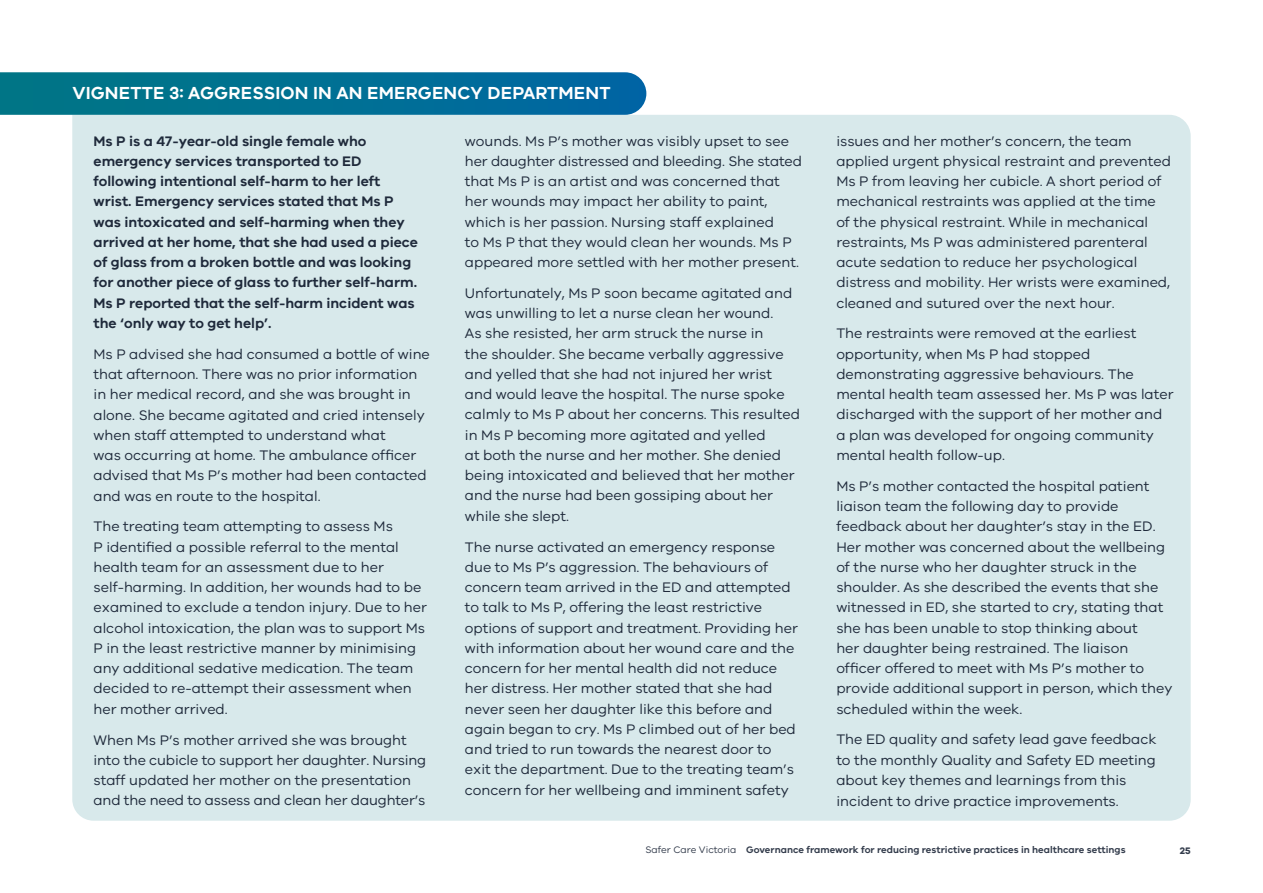
<style>
.page{position:relative;width:1263px;height:893px;background:#fff}
.page>*{position:absolute;margin:0;border:0;box-sizing:border-box;transform-origin:0 0}
.t1{font:600 18px "VIC";letter-spacing:.01em;color:#fff}
.t2{font:14.25px/20.2px "VIC";color:#1f2a3b}
.t3{font:600 14.25px/20.2px "VIC";color:#1f2a3b}
.t4{font:600 9.75px "VIC";color:#333c4c}
.t5{font:700 9.75px "VIC";color:#333c4c}
.s1{font-weight:400}
</style>
<div class="page">
<div style="left:72px;top:115px;width:1119px;height:706px;background:#d8e9eb"></div>
<svg style="left:0;top:72px;width:646px;height:43px;background:#047195"></svg>
<p class="t1" style="left:72px;top:82px;width:540px">VIGNETTE 3: AGGRESSION IN AN EMERGENCY DEPARTMENT</p>
<p class="t3" style="left:94px;top:130px;width:326px">Ms P is a 47-year-old single female who emergency services transported to ED following intentional self-harm to her left wrist. Emergency services stated that Ms P was intoxicated and self-harming when they arrived at her home, that she had used a piece of glass from a broken bottle and was looking for another piece of glass to further self-harm.<br>Ms P reported that the self-harm incident was the ‘only way to get help’.</p>
<p class="t2" style="left:94px;top:343px;width:338px">Ms P advised she had consumed a bottle of wine that afternoon. There was no prior information in her medical record, and she was brought in alone. She became agitated and cried intensely when staff attempted to understand what<br>was occurring at home. The ambulance officer advised that Ms P’s mother had been contacted and was en route to the hospital.</p>
<p class="t2" style="left:94px;top:516px;width:335px">The treating team attempting to assess Ms<br>P identified a possible referral to the mental health team for an assessment due to her self-harming. In addition, her wounds had to be examined to exclude a tendon injury. Due to her alcohol intoxication, the plan was to support Ms P in the least restrictive manner by minimising any additional sedative medication. The team decided to re-attempt their assessment when her mother arrived.</p>
<p class="t2" style="left:94px;top:729px;width:334px">When Ms P’s mother arrived she was brought into the cubicle to support her daughter. Nursing staff updated her mother on the presentation and the need to assess and clean her daughter’s</p>
<p class="t2" style="left:836px;top:130px;width:336px">issues and her mother’s concern, the team applied urgent physical restraint and prevented Ms P from leaving her cubicle. A short period of mechanical restraints was applied at the time of the physical restraint. While in mechanical restraints, Ms P was administered parenteral acute sedation to reduce her psychological distress and mobility. Her wrists were examined, cleaned and sutured over the next hour.</p>
<p class="t2" style="left:836px;top:323px;width:339px">The restraints were removed at the earliest opportunity, when Ms P had stopped demonstrating aggressive behaviours. The mental health team assessed her. Ms P was later discharged with the support of her mother and a plan was developed for ongoing community mental health follow-up.</p>
<p class="t2" style="left:836px;top:475px;width:338px">Ms P’s mother contacted the hospital patient liaison team the following day to provide feedback about her daughter’s stay in the ED.<br>Her mother was concerned about the wellbeing of the nurse who her daughter struck in the shoulder. As she described the events that she witnessed in ED, she started to cry, stating that she has been unable to stop thinking about<br>her daughter being restrained. The liaison officer offered to meet with Ms P’s mother to provide additional support in person, which they scheduled within the week.</p>
<p class="t2" style="left:836px;top:729px;width:322px">The ED quality and safety lead gave feedback to the monthly Quality and Safety ED meeting about key themes and learnings from this incident to drive practice improvements.</p>
<p class="t4" style="left:645px;top:844px;width:482px"><span class="s1">Safer Care Victoria</span> Governance framework for reducing restrictive practices in healthcare settings</p>
<p class="t5" style="left:1180px;top:844px;width:12px">25</p>
<p class="t2" style="left:465px;top:130px;width:339px">wounds. Ms P’s mother was visibly upset to see her daughter distressed and bleeding. She stated that Ms P is an artist and was concerned that her wounds may impact her ability to paint, which is her passion. Nursing staff explained<br>to Ms P that they would clean her wounds. Ms P appeared more settled with her mother present.</p>
<p class="t2" style="left:465px;top:283px;width:336px">Unfortunately, Ms P soon became agitated and was unwilling to let a nurse clean her wound.<br>As she resisted, her arm struck the nurse in<br>the shoulder. She became verbally aggressive and yelled that she had not injured her wrist and would leave the hospital. The nurse spoke calmly to Ms P about her concerns. This resulted in Ms P becoming more agitated and yelled<br>at both the nurse and her mother. She denied being intoxicated and believed that her mother and the nurse had been gossiping about her while she slept.</p>
<p class="t2" style="left:465px;top:536px;width:334px">The nurse activated an emergency response due to Ms P’s aggression. The behaviours of concern team arrived in the ED and attempted to talk to Ms P, offering the least restrictive options of support and treatment. Providing her with information about her wound care and the concern for her mental health did not reduce her distress. Her mother stated that she had never seen her daughter like this before and again began to cry. Ms P climbed out of her bed and tried to run towards the nearest door to exit the department. Due to the treating team’s concern for her wellbeing and imminent safety</p>
</div>
